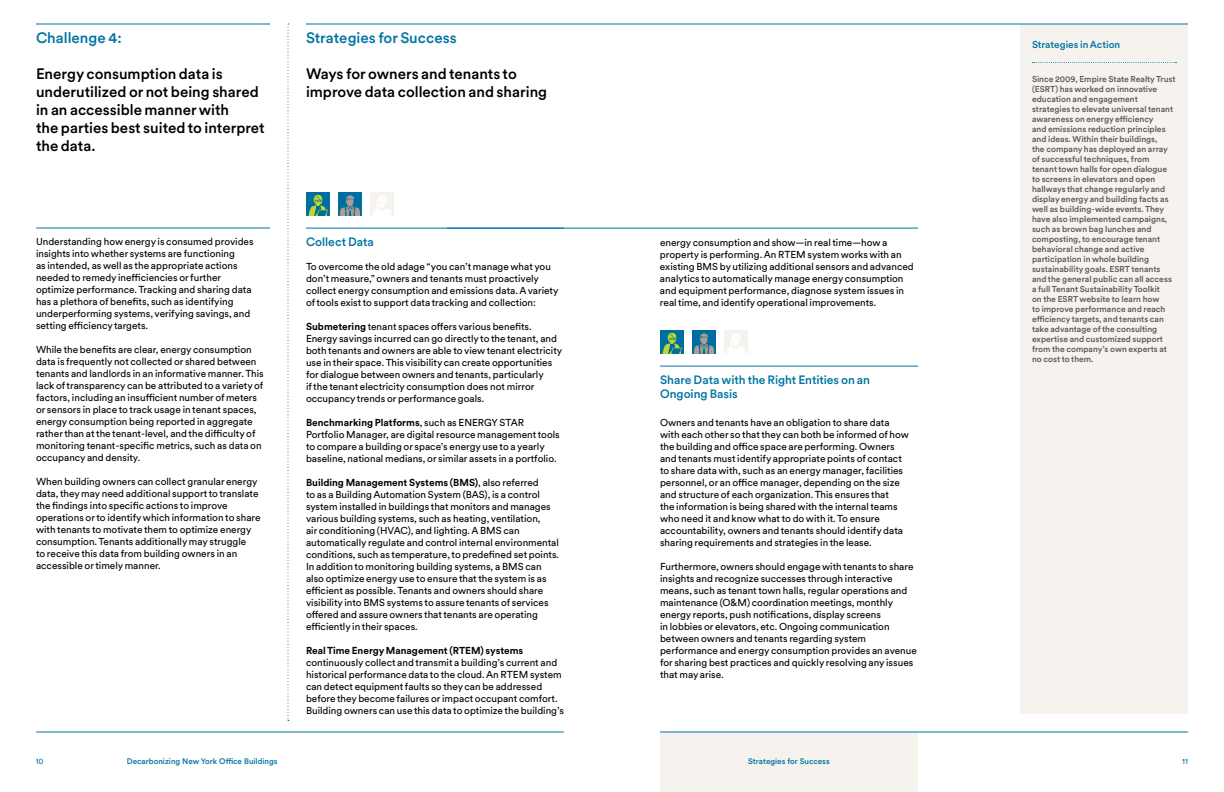
<style>
.page{position:relative;width:1224px;height:792px;background:#fff}
.page>*{position:absolute;margin:0;border:0;box-sizing:border-box;transform-origin:0 0}
.t1{font:500 15px/18px "Circular XX";color:#000}
.t2{font:500 15px "Circular XX";color:#0074a2}
.t3{font:500 12px/14px "Circular XX";letter-spacing:-.005em;color:#0074a2}
.t4{font:10px/12px "Circular XX";color:#000}
.t5{font:700 10px "Circular XX";color:#000}
.t6{font:500 10px "Circular XX";color:#0074a2}
.t7{font:500 8.5px/10px "Circular XX";color:#575955}
.t8{font:500 8px "Circular XX";color:#0074a2}
.t9{font:8px "Circular XX";color:#0074a2}
.s1{font-weight:700}
</style>
<div class="page">
<div style="left:1020px;top:24px;width:168px;height:690px;background:#f6f2ee"></div>
<svg style="left:1032px;top:62px;width:145px;height:1px"></svg>
<hr style="left:36px;top:24px;width:234px;height:1px;background:#0074a2">
<hr style="left:36px;top:228px;width:234px;height:1px;background:#0074a2">
<hr style="left:447px;top:228px;width:471px;height:1px;background:#0074a2">
<hr style="left:306px;top:228px;width:258px;height:1px;background:#0074a2">
<hr style="left:660px;top:366px;width:258px;height:1px;background:#0074a2">
<hr style="left:306px;top:24px;width:882px;height:1px;background:#0074a2">
<svg style="left:288px;top:24px;width:1px;height:697px"></svg>
<svg style="left:338px;top:192px;width:24px;height:24px"></svg>
<div style="left:370px;top:192px;width:24px;height:24px;background:#f6f2ee"></div>
<svg style="left:373px;top:195px;width:19px;height:21px"></svg>
<svg style="left:306px;top:192px;width:24px;height:24px"></svg>
<svg style="left:692px;top:330px;width:24px;height:24px"></svg>
<div style="left:724px;top:330px;width:24px;height:24px;background:#f6f2ee"></div>
<svg style="left:727px;top:333px;width:19px;height:21px"></svg>
<svg style="left:660px;top:330px;width:24px;height:24px"></svg>
<div style="left:660px;top:732px;width:258px;height:60px;background:#f6f2ee"></div>
<hr style="left:660px;top:732px;width:528px;height:1px;background:#0074a2">
<hr style="left:36px;top:732px;width:528px;height:1px;background:#0074a2">
<h1 class="t2" style="left:36px;top:28px;width:87px">Challenge 4:</h1>
<h1 class="t1" style="left:36px;top:64px;width:230px">Energy consumption data is underutilized or not being shared in an accessible manner with<br>the parties best suited to interpret the data.</h1>
<p class="t4" style="left:36px;top:235px;width:219px">Understanding how energy is consumed provides insights into whether systems are functioning<br>as intended, as well as the appropriate actions needed to remedy inefficiencies or further optimize performance. Tracking and sharing data has a plethora of benefits, such as identifying underperforming systems, verifying savings, and setting efficiency targets.</p>
<p class="t4" style="left:36px;top:343px;width:229px">While the benefits are clear, energy consumption data is frequently not collected or shared between tenants and landlords in an informative manner. This lack of transparency can be attributed to a variety of factors, including an insufficient number of meters or sensors in place to track usage in tenant spaces, energy consumption being reported in aggregate rather than at the tenant-level, and the difficulty of monitoring tenant-specific metrics, such as data on occupancy and density.</p>
<p class="t4" style="left:36px;top:475px;width:226px">When building owners can collect granular energy data, they may need additional support to translate the findings into specific actions to improve operations or to identify which information to share with tenants to motivate them to optimize energy consumption. Tenants additionally may struggle<br>to receive this data from building owners in an accessible or timely manner.</p>
<h1 class="t2" style="left:306px;top:28px;width:152px">Strategies for Success</h1>
<h1 class="t1" style="left:306px;top:64px;width:243px">Ways for owners and tenants to improve data collection and sharing</h1>
<p class="t3" style="left:306px;top:234px;width:69px">Collect Data</p>
<p class="t4" style="left:306px;top:260px;width:254px">To overcome the old adage “you can’t manage what you don’t measure,” owners and tenants must proactively collect energy consumption and emissions data. A variety of tools exist to support data tracking and collection:</p>
<p class="t4" style="left:306px;top:320px;width:258px"><span class="s1">Submetering</span> tenant spaces offers various benefits.<br>Energy savings incurred can go directly to the tenant, and both tenants and owners are able to view tenant electricity use in their space. This visibility can create opportunities for dialogue between owners and tenants, particularly<br>if the tenant electricity consumption does not mirror occupancy trends or performance goals.</p>
<p class="t4" style="left:306px;top:416px;width:255px"><span class="s1">Benchmarking Platforms</span>, such as ENERGY STAR Portfolio Manager, are digital resource management tools to compare a building or space’s energy use to a yearly baseline, national medians, or similar assets in a portfolio.</p>
<p class="t4" style="left:306px;top:476px;width:255px"><span class="s1">Building Management Systems (BMS)</span>, also referred<br>to as a Building Automation System (BAS), is a control system installed in buildings that monitors and manages various building systems, such as heating, ventilation,<br>air conditioning (HVAC), and lighting. A BMS can automatically regulate and control internal environmental conditions, such as temperature, to predefined set points.<br>In addition to monitoring building systems, a BMS can also optimize energy use to ensure that the system is as efficient as possible. Tenants and owners should share visibility into BMS systems to assure tenants of services offered and assure owners that tenants are operating efficiently in their spaces.</p>
<p class="t5" style="left:306px;top:644px;width:219px">Real Time Energy Management (RTEM) systems</p>
<p class="t4" style="left:306px;top:656px;width:259px">continuously collect and transmit a building’s current and historical performance data to the cloud. An RTEM system can detect equipment faults so they can be addressed before they become failures or impact occupant comfort.<br>Building owners can use this data to optimize the building’s</p>
<p class="t4" style="left:660px;top:236px;width:255px">energy consumption and show—in real time—how a property is performing. An RTEM system works with an existing BMS by utilizing additional sensors and advanced analytics to automatically manage energy consumption and equipment performance, diagnose system issues in real time, and identify operational improvements.</p>
<p class="t3" style="left:660px;top:372px;width:212px">Share Data with the Right Entities on an<br>Ongoing Basis</p>
<p class="t4" style="left:660px;top:416px;width:251px">Owners and tenants have an obligation to share data with each other so that they can both be informed of how the building and office space are performing. Owners and tenants must identify appropriate points of contact to share data with, such as an energy manager, facilities personnel, or an office manager, depending on the size and structure of each organization. This ensures that<br>the information is being shared with the internal teams who need it and know what to do with it. To ensure accountability, owners and tenants should identify data sharing requirements and strategies in the lease.</p>
<p class="t4" style="left:660px;top:560px;width:258px">Furthermore, owners should engage with tenants to share insights and recognize successes through interactive means, such as tenant town halls, regular operations and maintenance (O&amp;M) coordination meetings, monthly energy reports, push notifications, display screens<br>in lobbies or elevators, etc. Ongoing communication between owners and tenants regarding system performance and energy consumption provides an avenue for sharing best practices and quickly resolving any issues that may arise.</p>
<p class="t6" style="left:1032px;top:38px;width:90px">Strategies in Action</p>
<p class="t7" style="left:1032px;top:74px;width:145px">Since 2009, Empire State Realty Trust (ESRT) has worked on innovative education and engagement strategies to elevate universal tenant awareness on energy efficiency<br>and emissions reduction principles and ideas. Within their buildings,<br>the company has deployed an array of successful techniques, from tenant town halls for open dialogue to screens in elevators and open hallways that change regularly and display energy and building facts as well as building-wide events. They have also implemented campaigns, such as brown bag lunches and composting, to encourage tenant behavioral change and active participation in whole building sustainability goals. ESRT tenants and the general public can all access a full Tenant Sustainability Toolkit<br>on the ESRT website to learn how<br>to improve performance and reach efficiency targets, and tenants can take advantage of the consulting expertise and customized support from the company’s own experts at no cost to them.</p>
<p class="t9" style="left:36px;top:755px;width:9px">10</p>
<p class="t8" style="left:127px;top:755px;width:152px">Decarbonizing New York Office Buildings</p>
<p class="t8" style="left:748px;top:755px;width:83px">Strategies for Success</p>
<p class="t9" style="left:1182px;top:755px;width:7px">11</p>
</div>
